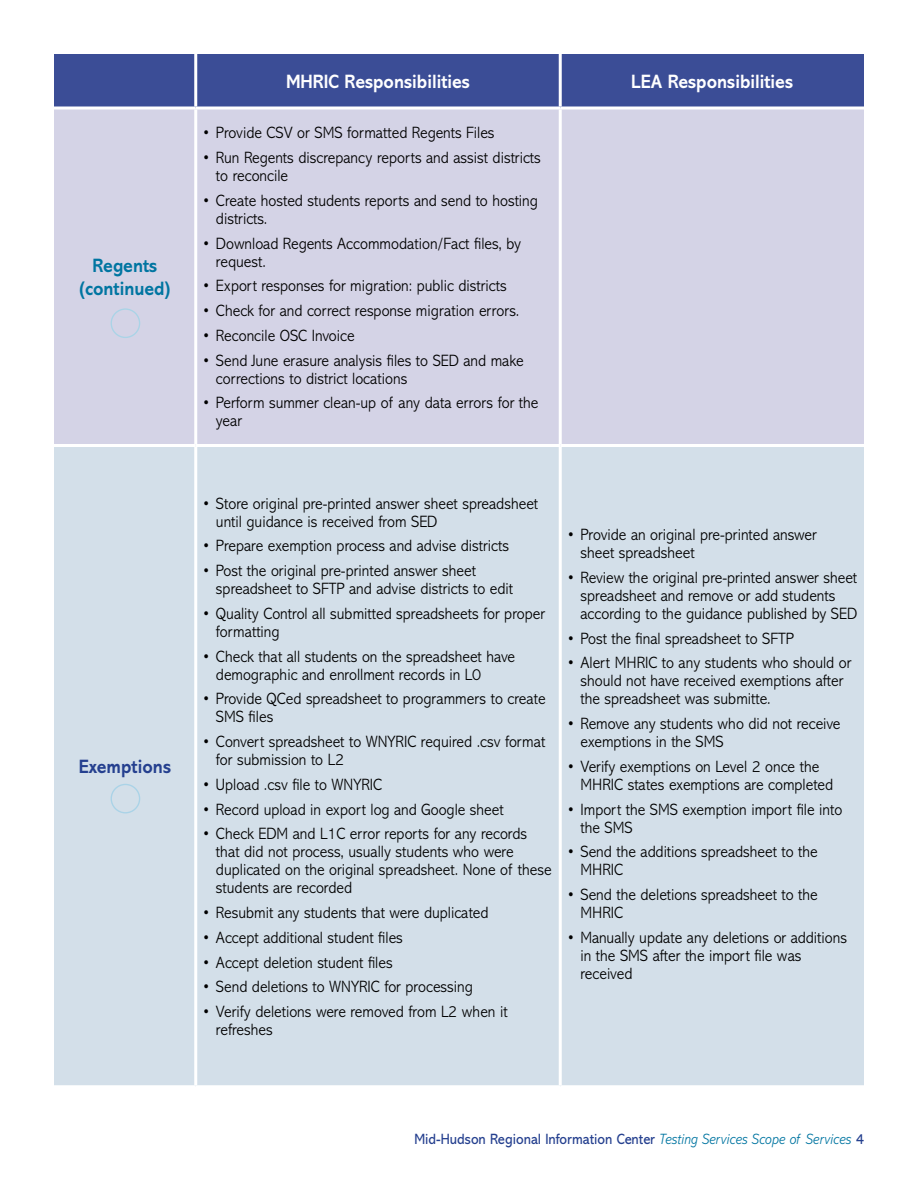
<style>
.page{position:relative;width:918px;height:1188px;background:#fff}
.page>*{position:absolute;margin:0;border:0;box-sizing:border-box;transform-origin:0 0}
.t1{font:700 19.5px "Abadi MT Pro";color:#fff;scale:.92 1}
.t2{font:700 19.5px/23.2px "Abadi MT Pro";color:#0075a1;text-align:center;scale:.92 1}
.t3{font:700 19.5px "Abadi MT Pro";color:#25408f;scale:.92 1}
.t4{font:300 16.5px/18px "Abadi MT Pro";color:#000;scale:.92 1}
.t5{font:15px "Abadi MT Pro";color:#25408f;scale:.92 1}
.s1{font-weight:300;font-style:italic;color:#0075a1}
</style>
<div class="page">
<div style="left:54px;top:54px;width:810px;height:52px;background:#3b4d96"></div>
<div style="left:54px;top:110px;width:810px;height:334px;background:#d4d3e6"></div>
<div style="left:54px;top:447px;width:810px;height:638px;background:#d3dfe9"></div>
<hr style="left:194px;top:54px;width:3px;height:52px;background:#fff">
<hr style="left:559px;top:54px;width:3px;height:52px;background:#fff">
<svg style="left:54px;top:106px;width:142px;height:4px"></svg>
<svg style="left:196px;top:106px;width:364px;height:4px"></svg>
<svg style="left:560px;top:106px;width:304px;height:4px"></svg>
<hr style="left:194px;top:110px;width:3px;height:334px;background:#fff">
<hr style="left:559px;top:110px;width:3px;height:334px;background:#fff">
<hr style="left:194px;top:447px;width:3px;height:638px;background:#fff">
<hr style="left:559px;top:447px;width:3px;height:638px;background:#fff">
<div style="left:111px;top:308px;width:29px;height:30px;border:1px solid #aad3e7;border-radius:50%"></div>
<div style="left:111px;top:784px;width:29px;height:29px;border:1px solid #aad3e7;border-radius:50%"></div>
<p class="t2" style="left:79px;top:254px;width:101px">Regents (continued)</p>
<p class="t3" style="left:79px;top:755px;width:102px">Exemptions</p>
<p class="t1" style="left:286px;top:70px;width:201px">MHRIC Responsibilities</p>
<p class="t1" style="left:631px;top:70px;width:177px">LEA Responsibilities</p>
<p class="t4" style="left:202px;top:124px;width:319px">• Provide CSV or SMS formatted Regents Files</p>
<p class="t4" style="left:216px;top:149px;width:355px;text-indent:-13px">• Run Regents discrepancy reports and assist districts to reconcile</p>
<p class="t4" style="left:216px;top:192px;width:351px;text-indent:-13px">• Create hosted students reports and send to hosting districts.</p>
<p class="t4" style="left:216px;top:235px;width:333px;text-indent:-13px">• Download Regents Accommodation/Fact files, by request.</p>
<p class="t4" style="left:202px;top:277px;width:332px">• Export responses for migration: public districts</p>
<p class="t4" style="left:202px;top:302px;width:346px">• Check for and correct response migration errors.</p>
<p class="t4" style="left:202px;top:327px;width:167px">• Reconcile OSC Invoice</p>
<p class="t4" style="left:216px;top:352px;width:336px;text-indent:-13px">• Send June erasure analysis files to SED and make corrections to district locations</p>
<p class="t4" style="left:216px;top:394px;width:352px;text-indent:-13px">• Perform summer clean-up of any data errors for the year</p>
<p class="t4" style="left:216px;top:494px;width:352px;text-indent:-13px">• Store original pre-printed answer sheet spreadsheet until guidance is received from SED</p>
<p class="t4" style="left:202px;top:537px;width:335px">• Prepare exemption process and advise districts</p>
<p class="t4" style="left:216px;top:562px;width:324px;text-indent:-13px">• Post the original pre-printed answer sheet spreadsheet to SFTP and advise districts to edit</p>
<p class="t4" style="left:216px;top:605px;width:359px;text-indent:-13px">• Quality Control all submitted spreadsheets for proper formatting</p>
<p class="t4" style="left:216px;top:647px;width:327px;text-indent:-13px">• Check that all students on the spreadsheet have demographic and enrollment records in L0</p>
<p class="t4" style="left:216px;top:690px;width:360px;text-indent:-13px">• Provide QCed spreadsheet to programmers to create<br>SMS files</p>
<p class="t4" style="left:216px;top:733px;width:360px;text-indent:-13px">• Convert spreadsheet to WNYRIC required .csv format for submission to L2</p>
<p class="t4" style="left:202px;top:776px;width:197px">• Upload .csv file to WNYRIC</p>
<p class="t4" style="left:202px;top:800px;width:329px">• Record upload in export log and Google sheet</p>
<p class="t4" style="left:216px;top:825px;width:366px;text-indent:-13px">• Check EDM and L1C error reports for any records that did not process, usually students who were duplicated on the original spreadsheet. None of these students are recorded</p>
<p class="t4" style="left:202px;top:904px;width:313px">• Resubmit any students that were duplicated</p>
<p class="t4" style="left:202px;top:929px;width:219px">• Accept additional student files</p>
<p class="t4" style="left:202px;top:953px;width:208px">• Accept deletion student files</p>
<p class="t4" style="left:202px;top:978px;width:295px">• Send deletions to WNYRIC for processing</p>
<p class="t4" style="left:216px;top:1003px;width:318px;text-indent:-13px">• Verify deletions were removed from L2 when it refreshes</p>
<p class="t4" style="left:580px;top:526px;width:258px;text-indent:-13px">• Provide an original pre-printed answer sheet spreadsheet</p>
<p class="t4" style="left:580px;top:569px;width:302px;text-indent:-13px">• Review the original pre-printed answer sheet spreadsheet and remove or add students according to the guidance published by SED</p>
<p class="t4" style="left:567px;top:629px;width:248px">• Post the final spreadsheet to SFTP</p>
<p class="t4" style="left:580px;top:654px;width:296px;text-indent:-13px">• Alert MHRIC to any students who should or should not have received exemptions after the spreadsheet was submitte.</p>
<p class="t4" style="left:580px;top:715px;width:284px;text-indent:-13px">• Remove any students who did not receive exemptions in the SMS</p>
<p class="t4" style="left:580px;top:758px;width:276px;text-indent:-13px">• Verify exemptions on Level 2 once the<br>MHRIC states exemptions are completed</p>
<p class="t4" style="left:580px;top:800px;width:286px;text-indent:-13px">• Import the SMS exemption import file into the SMS</p>
<p class="t4" style="left:580px;top:843px;width:259px;text-indent:-13px">• Send the additions spreadsheet to the<br>MHRIC</p>
<p class="t4" style="left:580px;top:886px;width:259px;text-indent:-13px">• Send the deletions spreadsheet to the<br>MHRIC</p>
<p class="t4" style="left:580px;top:929px;width:291px;text-indent:-13px">• Manually update any deletions or additions in the SMS after the import file was received</p>
<p class="t5" style="left:414px;top:1131px;width:490px">Mid-Hudson Regional Information Center <span class="s1">Testing Services Scope of Services</span> 4</p>
</div>
